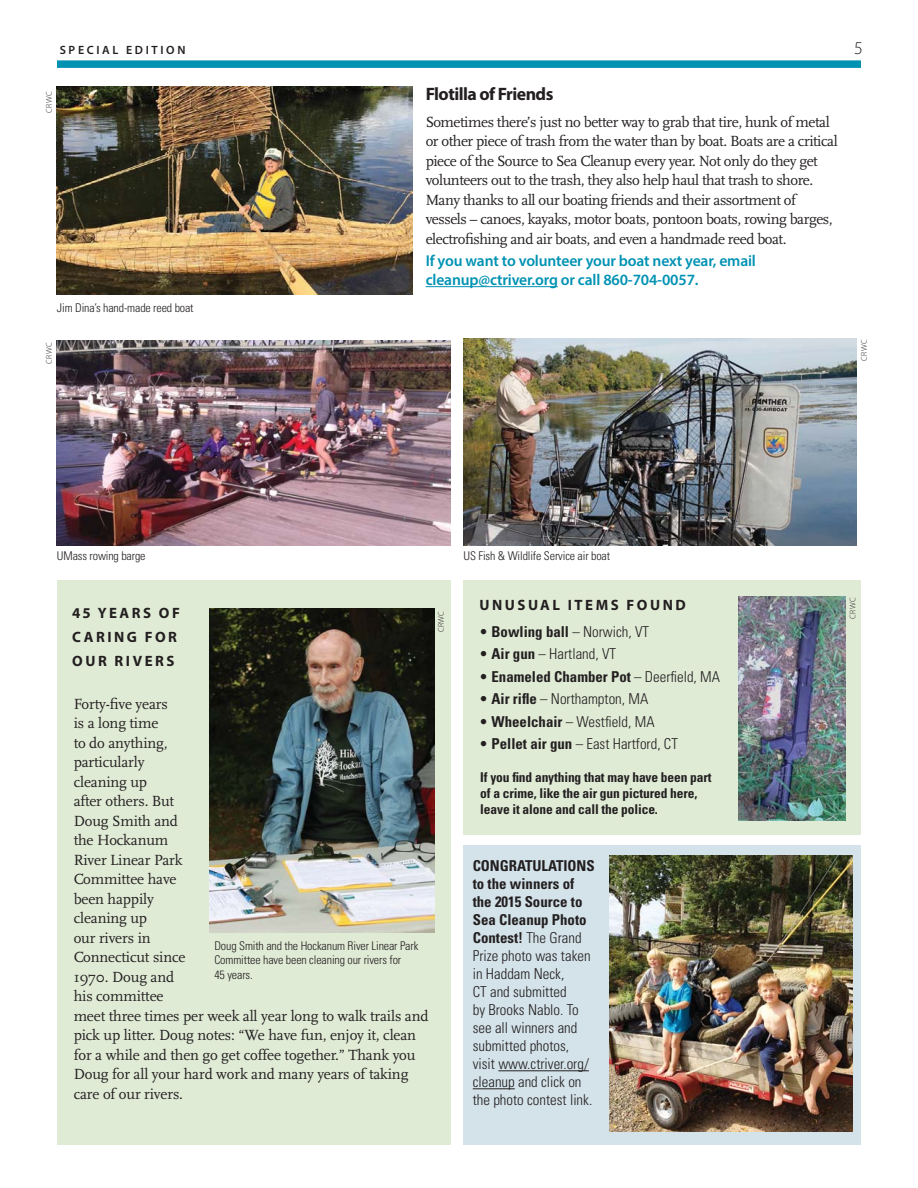
<style>
.page{position:relative;width:918px;height:1188px;background:#fff}
.page>*{position:absolute;margin:0;border:0;box-sizing:border-box;transform-origin:0 0}
.t1{font:700 18px "Myriad Pro";letter-spacing:-.03em;color:#231f20}
.t2{font:300 18px "Myriad Pro";color:#231f20}
.t3{font:600 15.75px/18.9px "Myriad Pro";letter-spacing:-.01em;color:#0092b3}
.t4{font:15.3px/19.5px "Scala";letter-spacing:-.01em;color:#231f20}
.t5{font:15.3px/19.5px "Scala";letter-spacing:-.03em;color:#231f20}
.t6{font:300 condensed 15px/18px "Univers";color:#231f20}
.t7{font:700 15px/24px "Myriad Pro";letter-spacing:.17em;color:#231f20}
.t8{font:700 condensed 15px "Univers";color:#231f20}
.t9{font:700 condensed 13.5px/16.2px "Univers";letter-spacing:-.01em;color:#231f20}
.t10{font:300 condensed 12px/14.4px "Univers";letter-spacing:-.01em;color:#231f20}
.t11{font:600 12px "Myriad Pro";letter-spacing:.22em;color:#231f20}
.t12{font:300 8.25px "Myriad Pro";letter-spacing:.055em;color:#231f20}
.s1{font-weight:700}
.s2{font-weight:300}
</style>
<div class="page">
<div style="left:57px;top:60px;width:804px;height:8px;background:#0092b3"></div>
<hr style="left:426px;top:286px;width:132px;height:1px;background:#0092b3">
<img style="left:57px;top:87px;width:355px;height:208px">
<img style="left:57px;top:340px;width:393px;height:206px">
<img style="left:464px;top:338px;width:393px;height:208px">
<div style="left:463px;top:580px;width:398px;height:255px;background:#e0ebd6"></div>
<div style="left:57px;top:580px;width:393px;height:565px;background:#e0ebd6"></div>
<div style="left:463px;top:845px;width:398px;height:300px;background:#d4e3ea"></div>
<hr style="left:498px;top:1070px;width:91px;height:1px;background:#231f20">
<hr style="left:473px;top:1088px;width:42px;height:1px;background:#231f20">
<img style="left:209px;top:608px;width:226px;height:324px">
<img style="left:738px;top:596px;width:107px;height:225px">
<img style="left:610px;top:855px;width:243px;height:277px">
<p class="t12" style="left:44px;top:113px;width:23px;rotate:-90deg">CRWC</p>
<p class="t11" style="left:60px;top:43px;width:127px">SPECIAL EDITION</p>
<p class="t2" style="left:854px;top:37px;width:10px">5</p>
<p class="t1" style="left:426px;top:88px;width:129px">Flotilla of Friends</p>
<p class="t5" style="left:426px;top:113px;width:414px">Sometimes there’s just no better way to grab that tire, hunk of metal or other piece of trash from the water than by boat. Boats are a critical piece of the Source to Sea Cleanup every year. Not only do they get volunteers out to the trash, they also help haul that trash to shore.<br>Many thanks to all our boating friends and their assortment of vessels – canoes, kayaks, motor boats, pontoon boats, rowing barges, electrofishing and air boats, and even a handmade reed boat.</p>
<p class="t3" style="left:426px;top:251px;width:332px">If you want to volunteer your boat next year, email cleanup@ctriver.org or call 860-704-0057.</p>
<p class="t10" style="left:57px;top:301px;width:138px">Jim Dina’s hand-made reed boat</p>
<p class="t12" style="left:44px;top:364px;width:23px;rotate:-90deg">CRWC</p>
<p class="t12" style="left:859px;top:361px;width:23px;rotate:-90deg">CRWC</p>
<p class="t10" style="left:57px;top:550px;width:90px">UMass rowing barge</p>
<p class="t10" style="left:464px;top:550px;width:148px">US Fish &amp; Wildlife Service air boat</p>
<p class="t7" style="left:72px;top:602px;width:109px">45 YEARS OF<br>CARING FOR<br>OUR RIVERS</p>
<p class="t12" style="left:436px;top:632px;width:23px;rotate:-90deg">CRWC</p>
<p class="t4" style="left:74px;top:695px;width:356px">Forty-five years<br>is a long time<br>to do anything,<br>particularly<br>cleaning up<br>after others. But<br>Doug Smith and<br>the Hockanum<br>River Linear Park<br>Committee have<br>been happily<br>cleaning up<br>our rivers in<br>Connecticut since<br>1970. Doug and<br>his committee<br>meet three times per week all year long to walk trails and pick up litter. Doug notes: “We have fun, enjoy it, clean for a while and then go get coffee together.” Thank you<br>Doug for all your hard work and many years of taking care of our rivers.</p>
<p class="t10" style="left:214px;top:940px;width:205px">Doug Smith and the Hockanum River Linear Park<br>Committee have been cleaning our rivers for<br>45 years.</p>
<p class="t7" style="left:479px;top:594px;width:208px">UNUSUAL ITEMS FOUND</p>
<p class="t6" style="left:479px;top:624px;width:171px">• <span class="s1">Bowling ball</span> – Norwich, VT</p>
<p class="t6" style="left:479px;top:646px;width:138px">• <span class="s1">Air gun</span> – Hartland, VT</p>
<p class="t8" style="left:479px;top:671px;width:242px"><span class="s2">•</span> Enameled Chamber Pot <span class="s2">– Deerfield, MA</span></p>
<p class="t6" style="left:479px;top:691px;width:171px">• <span class="s1">Air rifle</span> – Northampton, MA</p>
<p class="t6" style="left:479px;top:714px;width:177px">• <span class="s1">Wheelchair</span> – Westfield, MA</p>
<p class="t6" style="left:479px;top:736px;width:200px">• <span class="s1">Pellet air gun</span> – East Hartford, CT</p>
<p class="t9" style="left:480px;top:770px;width:233px">If you find anything that may have been part of a crime, like the air gun pictured here, leave it alone and call the police.</p>
<p class="t6" style="left:473px;top:859px;width:123px"><span class="s1">CONGRATULATIONS to the winners of the 2015 Source to<br>Sea Cleanup Photo<br>Contest!</span> The Grand<br>Prize photo was taken in Haddam Neck,<br>CT and submitted<br>by Brooks Nablo. To see all winners and submitted photos, visit www.ctriver.org/ cleanup and click on the photo contest link.</p>
<p class="t12" style="left:848px;top:619px;width:23px;rotate:-90deg">CRWC</p>
</div>
